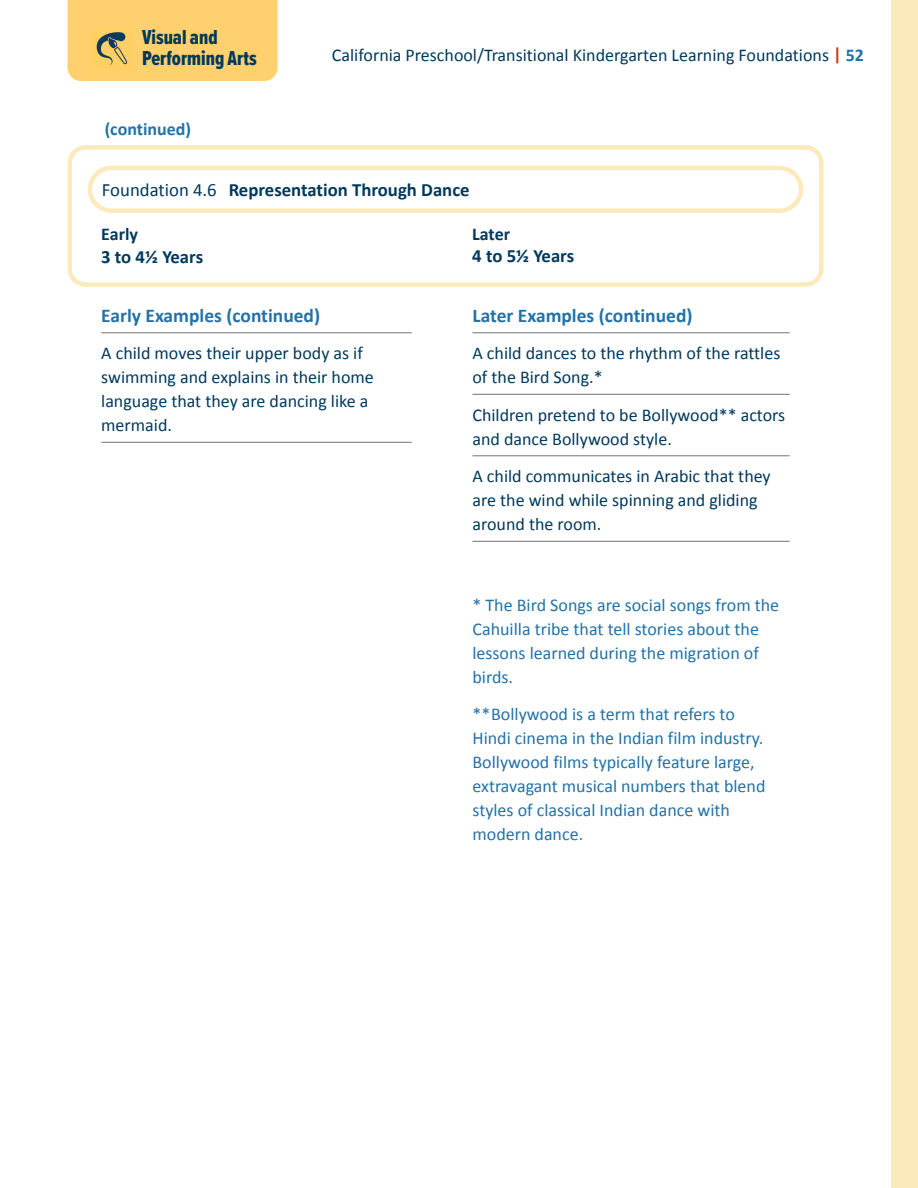
<style>
.page{position:relative;width:918px;height:1188px;background:#fff}
.page>*{position:absolute;margin:0;border:0;box-sizing:border-box;transform-origin:0 0}
.t1{font:21px/21px "Proxima Nova Ex Cn Extrabld";color:#00395c}
.t2{font:700 19.5px "Calibri";color:#2272a8}
.t3{font:700 18.75px "Calibri";color:#00395c}
.t4{font:18px/24px "Calibri";color:#00395c}
.t5{font:18px/24px "Calibri";color:#2272a8}
.t6{font:700 18px "Calibri";color:#2272a8}
.t7{font:700 18px "Calibri";color:#00395c}
.s1{font-weight:700;color:#cf3f1c}
.s2{font-weight:700;color:#2272a8}
.s3{font-weight:400}
</style>
<div class="page">
<div style="left:891px;top:0;width:27px;height:1188px;background:#fceabd"></div>
<svg style="left:68px;top:0;width:210px;height:81px"></svg>
<div style="left:68px;top:145px;width:756px;height:142px;border:4px solid #fceabd;border-radius:16px"></div>
<hr style="left:101px;top:332px;width:311px;height:1px;background:#737373">
<hr style="left:101px;top:442px;width:311px;height:1px;background:#737373">
<hr style="left:472px;top:332px;width:318px;height:1px;background:#737373">
<hr style="left:472px;top:394px;width:318px;height:1px;background:#737373">
<hr style="left:472px;top:455px;width:318px;height:1px;background:#737373">
<hr style="left:472px;top:541px;width:318px;height:1px;background:#737373">
<div style="left:88px;top:166px;width:715px;height:47px;border:4px solid #fceabd;border-radius:21px"></div>
<p class="t1" style="left:142px;top:26px;width:116px">Visual and<br>Performing Arts</p>
<p class="t6" style="left:105px;top:118px;width:88px">(continued)</p>
<p class="t4" style="left:332px;top:42px;width:534px">California Preschool/Transitional Kindergarten Learning Foundations <span class="s1">|</span> <span class="s2">52</span></p>
<p class="t3" style="left:102px;top:178px;width:369px"><span class="s3">Foundation 4.6</span> Representation Through Dance</p>
<p class="t7" style="left:101px;top:223px;width:38px">Early</p>
<p class="t3" style="left:101px;top:245px;width:103px">3 to 4½ Years</p>
<p class="t2" style="left:101px;top:303px;width:220px">Early Examples (continued)</p>
<p class="t4" style="left:101px;top:340px;width:274px">A child moves their upper body as if swimming and explains in their home language that they are dancing like a mermaid.</p>
<p class="t7" style="left:472px;top:222px;width:39px">Later</p>
<p class="t3" style="left:472px;top:244px;width:103px">4 to 5½ Years</p>
<p class="t2" style="left:472px;top:303px;width:222px">Later Examples (continued)</p>
<p class="t4" style="left:472px;top:340px;width:309px">A child dances to the rhythm of the rattles of the Bird Song.*</p>
<p class="t4" style="left:472px;top:402px;width:314px">Children pretend to be Bollywood** actors and dance Bollywood style.</p>
<p class="t4" style="left:472px;top:463px;width:300px">A child communicates in Arabic that they are the wind while spinning and gliding around the room.</p>
<p class="t5" style="left:472px;top:592px;width:308px">* The Bird Songs are social songs from the<br>Cahuilla tribe that tell stories about the lessons learned during the migration of birds.</p>
<p class="t5" style="left:472px;top:701px;width:295px">** Bollywood is a term that refers to Hindi cinema in the Indian film industry.<br>Bollywood films typically feature large, extravagant musical numbers that blend styles of classical Indian dance with modern dance.</p>
</div>
